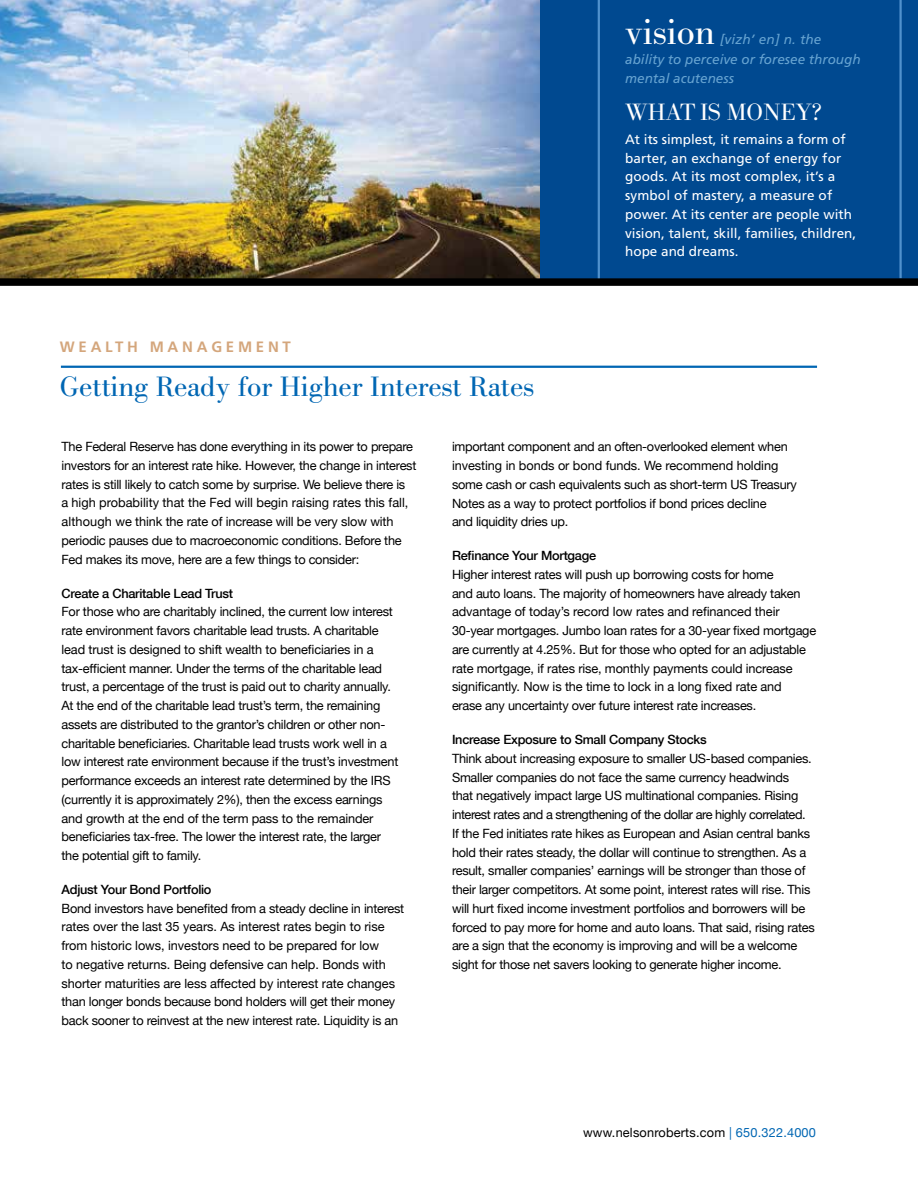
<style>
.page{position:relative;width:918px;height:1188px;background:#fff}
.page>*{position:absolute;margin:0;border:0;box-sizing:border-box;transform-origin:0 0}
.t1{font:36px "New Bodoni DT";color:#fff}
.t2{font:28.5px "New Bodoni DT";color:#0066b3}
.t3{font:24px "New Bodoni DT";color:#fff}
.t4{font:700 15px "Frutiger";letter-spacing:.25em;color:#d4a67c}
.t5{font:13.5px/18.8px "Frutiger";color:#fff}
.t6{font:italic 13.5px/19.5px "Frutiger";color:#66a3d1}
.t7{font:12.75px/18.8px "Helvetica Neue";letter-spacing:-.02em;color:#000}
.t8{font:500 12.75px "Helvetica Neue";letter-spacing:-.02em;color:#000}
.t9{font:12.75px "Helvetica Neue";letter-spacing:.015em;color:#000}
.s1{color:#0066b3}
</style>
<div class="page">
<div style="left:540px;top:0;width:378px;height:285px;background:#004990"></div>
<hr style="left:61px;top:366px;width:756px;height:2px;background:#0066b3">
<img style="left:0;top:0;width:540px;height:278px">
<hr style="left:598px;top:0;width:2px;height:281px;background:#5091cd">
<hr style="left:899px;top:0;width:3px;height:278px;background:#5091cd">
<div style="left:0;top:278px;width:918px;height:8px;background:#000"></div>
<h1 class="t1" style="left:625px;top:11px;width:91px">vision</h1>
<p class="t6" style="left:625px;top:30px;width:237px;text-indent:95px">[vizh’ en] n. the ability to perceive or foresee through mental acuteness</p>
<h3 class="t3" style="left:625px;top:97px;width:198px">WHAT IS MONEY?</h3>
<p class="t5" style="left:625px;top:130px;width:233px">At its simplest, it remains a form of barter, an exchange of energy for goods. At its most complex, it’s a symbol of mastery, a measure of power. At its center are people with vision, talent, skill, families, children, hope and dreams.</p>
<p class="t4" style="left:60px;top:338px;width:233px">WEALTH MANAGEMENT</p>
<h2 class="t2" style="left:60px;top:370px;width:476px">Getting Ready for Higher Interest Rates</h2>
<p class="t7" style="left:62px;top:436px;width:356px">The Federal Reserve has done everything in its power to prepare investors for an interest rate hike. However, the change in interest rates is still likely to catch some by surprise. We believe there is<br>a high probability that the Fed will begin raising rates this fall, although we think the rate of increase will be very slow with periodic pauses due to macroeconomic conditions. Before the Fed makes its move, here are a few things to consider:</p>
<p class="t8" style="left:62px;top:583px;width:173px">Create a Charitable Lead Trust</p>
<p class="t7" style="left:62px;top:601px;width:338px">For those who are charitably inclined, the current low interest rate environment favors charitable lead trusts. A charitable lead trust is designed to shift wealth to beneficiaries in a tax-efficient manner. Under the terms of the charitable lead trust, a percentage of the trust is paid out to charity annually.<br>At the end of the charitable lead trust’s term, the remaining assets are distributed to the grantor’s children or other non&shy;charitable beneficiaries. Charitable lead trusts work well in a low interest rate environment because if the trust’s investment performance exceeds an interest rate determined by the IRS (currently it is approximately 2%), then the excess earnings and growth at the end of the term pass to the remainder beneficiaries tax-free. The lower the interest rate, the larger the potential gift to family.</p>
<p class="t8" style="left:62px;top:879px;width:151px">Adjust Your Bond Portfolio</p>
<p class="t7" style="left:62px;top:898px;width:344px">Bond investors have benefited from a steady decline in interest rates over the last 35 years. As interest rates begin to rise from historic lows, investors need to be prepared for low<br>to negative returns. Being defensive can help. Bonds with shorter maturities are less affected by interest rate changes than longer bonds because bond holders will get their money back sooner to reinvest at the new interest rate. Liquidity is an</p>
<p class="t7" style="left:452px;top:436px;width:346px">important component and an often-overlooked element when investing in bonds or bond funds. We recommend holding some cash or cash equivalents such as short-term US Treasury Notes as a way to protect portfolios if bond prices decline<br>and liquidity dries up.</p>
<p class="t8" style="left:452px;top:545px;width:146px">Refinance Your Mortgage</p>
<p class="t7" style="left:452px;top:564px;width:366px">Higher interest rates will push up borrowing costs for home<br>and auto loans. The majority of homeowners have already taken advantage of today’s record low rates and refinanced their 30-year mortgages. Jumbo loan rates for a 30-year fixed mortgage are currently at 4.25%. But for those who opted for an adjustable rate mortgage, if rates rise, monthly payments could increase significantly. Now is the time to lock in a long fixed rate and<br>erase any uncertainty over future interest rate increases.</p>
<p class="t8" style="left:452px;top:729px;width:256px">Increase Exposure to Small Company Stocks</p>
<p class="t7" style="left:452px;top:748px;width:364px">Think about increasing exposure to smaller US-based companies.<br>Smaller companies do not face the same currency headwinds<br>that negatively impact large US multinational companies. Rising interest rates and a strengthening of the dollar are highly correlated.<br>If the Fed initiates rate hikes as European and Asian central banks hold their rates steady, the dollar will continue to strengthen. As a result, smaller companies’ earnings will be stronger than those of their larger competitors. At some point, interest rates will rise. This will hurt fixed income investment portfolios and borrowers will be forced to pay more for home and auto loans. That said, rising rates are a sign that the economy is improving and will be a welcome sight for those net savers looking to generate higher income.</p>
<p class="t9" style="left:583px;top:1121px;width:234px">www.nelsonroberts.com <span class="s1">| 650.322.4000</span></p>
</div>
